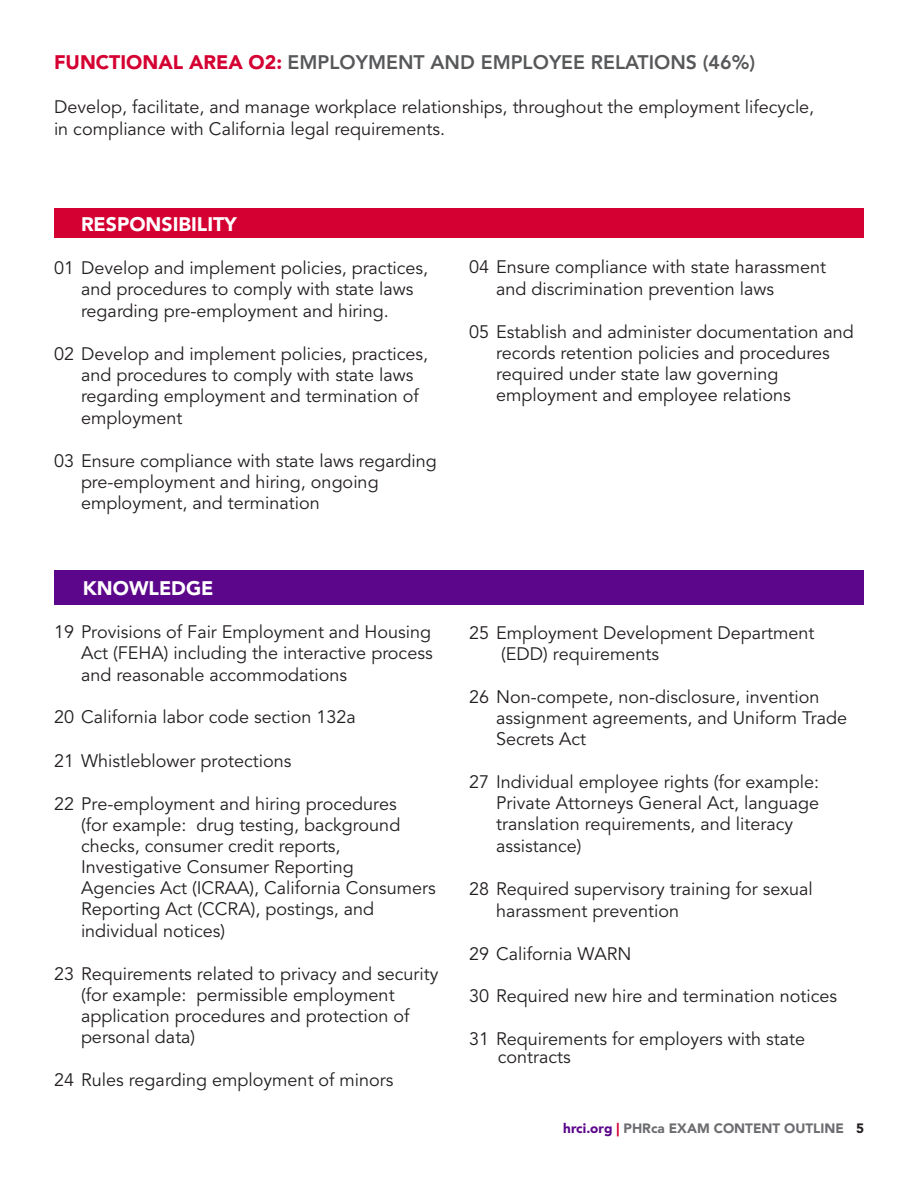
<style>
.page{position:relative;width:918px;height:1188px;background:#fff}
.page>*{position:absolute;margin:0;border:0;box-sizing:border-box;transform-origin:0 0}
.t1{font:800 19.5px "Avenir LT Std";color:#57585a}
.t2{font:900 19.5px "Avenir LT Std";color:#fff}
.t3{font:18px/21.6px "Avenir LT Std";color:#231f20}
.t4{font:900 13.5px "Avenir LT Std";color:#6c6d70}
.s1{font-weight:900;color:#d50032}
.s2{color:#5c068c}
.s3{color:#d50032}
.s4{color:#231f20}
</style>
<div class="page">
<div style="left:54px;top:209px;width:810px;height:29px;background:#d50032"></div>
<div style="left:54px;top:570px;width:810px;height:34px;background:#5c068c"></div>
<p class="t1" style="left:54px;top:50px;width:703px"><span class="s1">FUNCTIONAL AREA O2:</span> EMPLOYMENT AND EMPLOYEE RELATIONS (46%)</p>
<p class="t3" style="left:54px;top:97px;width:762px">Develop, facilitate, and manage workplace relationships, throughout the employment lifecycle, in compliance with California legal requirements.</p>
<p class="t2" style="left:81px;top:212px;width:157px">RESPONSIBILITY</p>
<p class="t3" style="left:54px;top:258px;width:376px">01 Develop and implement policies, practices,</p>
<p class="t3" style="left:81px;top:279px;width:334px">and procedures to comply with state laws</p>
<p class="t3" style="left:81px;top:300px;width:309px">regarding pre-employment and hiring.</p>
<p class="t3" style="left:54px;top:343px;width:376px">02 Develop and implement policies, practices,</p>
<p class="t3" style="left:81px;top:364px;width:334px">and procedures to comply with state laws</p>
<p class="t3" style="left:81px;top:385px;width:339px">regarding employment and termination of</p>
<p class="t3" style="left:81px;top:407px;width:103px">employment</p>
<p class="t3" style="left:54px;top:450px;width:384px">03 Ensure compliance with state laws regarding</p>
<p class="t3" style="left:81px;top:471px;width:299px">pre-employment and hiring, ongoing</p>
<p class="t3" style="left:81px;top:493px;width:240px">employment, and termination</p>
<p class="t2" style="left:83px;top:576px;width:132px">KNOWLEDGE</p>
<p class="t3" style="left:54px;top:622px;width:379px">19 Provisions of Fair Employment and Housing</p>
<p class="t3" style="left:81px;top:643px;width:353px">Act (FEHA) including the interactive process</p>
<p class="t3" style="left:81px;top:664px;width:268px">and reasonable accommodations</p>
<p class="t3" style="left:54px;top:707px;width:303px">20 California labor code section 132a</p>
<p class="t3" style="left:54px;top:750px;width:239px">21 Whistleblower protections</p>
<p class="t3" style="left:54px;top:793px;width:344px">22 Pre-employment and hiring procedures</p>
<p class="t3" style="left:81px;top:815px;width:321px">(for example: drug testing, background</p>
<p class="t3" style="left:81px;top:836px;width:261px">checks, consumer credit reports,</p>
<p class="t3" style="left:81px;top:857px;width:274px">Investigative Consumer Reporting</p>
<p class="t3" style="left:81px;top:878px;width:356px">Agencies Act (ICRAA), California Consumers</p>
<p class="t3" style="left:81px;top:899px;width:295px">Reporting Act (CCRA), postings, and</p>
<p class="t3" style="left:81px;top:920px;width:146px">individual notices)</p>
<p class="t3" style="left:54px;top:964px;width:386px">23 Requirements related to privacy and security</p>
<p class="t3" style="left:81px;top:985px;width:315px">(for example: permissible employment</p>
<p class="t3" style="left:81px;top:1006px;width:330px">application procedures and protection of</p>
<p class="t3" style="left:81px;top:1027px;width:116px">personal data)</p>
<p class="t3" style="left:54px;top:1070px;width:341px">24 Rules regarding employment of minors</p>
<p class="t3" style="left:469px;top:256px;width:358px">04 Ensure compliance with state harassment</p>
<p class="t3" style="left:496px;top:278px;width:279px">and discrimination prevention laws</p>
<p class="t3" style="left:469px;top:321px;width:386px">05 Establish and administer documentation and</p>
<p class="t3" style="left:496px;top:342px;width:335px">records retention policies and procedures</p>
<p class="t3" style="left:496px;top:363px;width:284px">required under state law governing</p>
<p class="t3" style="left:496px;top:384px;width:296px">employment and employee relations</p>
<p class="t3" style="left:501px;top:623px;width:315px;line-height:21px;text-indent:-32px">25 Employment Development Department (EDD) requirements</p>
<p class="t3" style="left:469px;top:687px;width:352px">26 Non-compete, non-disclosure, invention</p>
<p class="t3" style="left:496px;top:708px;width:353px">assignment agreements, and Uniform Trade</p>
<p class="t3" style="left:496px;top:729px;width:91px">Secrets Act</p>
<p class="t3" style="left:469px;top:772px;width:352px">27 Individual employee rights (for example:</p>
<p class="t3" style="left:496px;top:793px;width:324px">Private Attorneys General Act, language</p>
<p class="t3" style="left:496px;top:814px;width:298px">translation requirements, and literacy</p>
<p class="t3" style="left:496px;top:835px;width:87px">assistance)</p>
<p class="t3" style="left:496px;top:879px;width:318px;text-indent:-27px">28 Required supervisory training for sexual harassment prevention</p>
<p class="t3" style="left:469px;top:943px;width:164px">29 California WARN</p>
<p class="t3" style="left:469px;top:986px;width:369px">30 Required new hire and termination notices</p>
<p class="t3" style="left:469px;top:1029px;width:337px">31 Requirements for employers with state</p>
<p class="t3" style="left:498px;top:1047px;width:74px">contracts</p>
<p class="t4" style="left:563px;top:1121px;width:302px"><span class="s2">hrci.org</span> <span class="s3">|</span> PHRca EXAM CONTENT OUTLINE <span class="s4">5</span></p>
</div>
